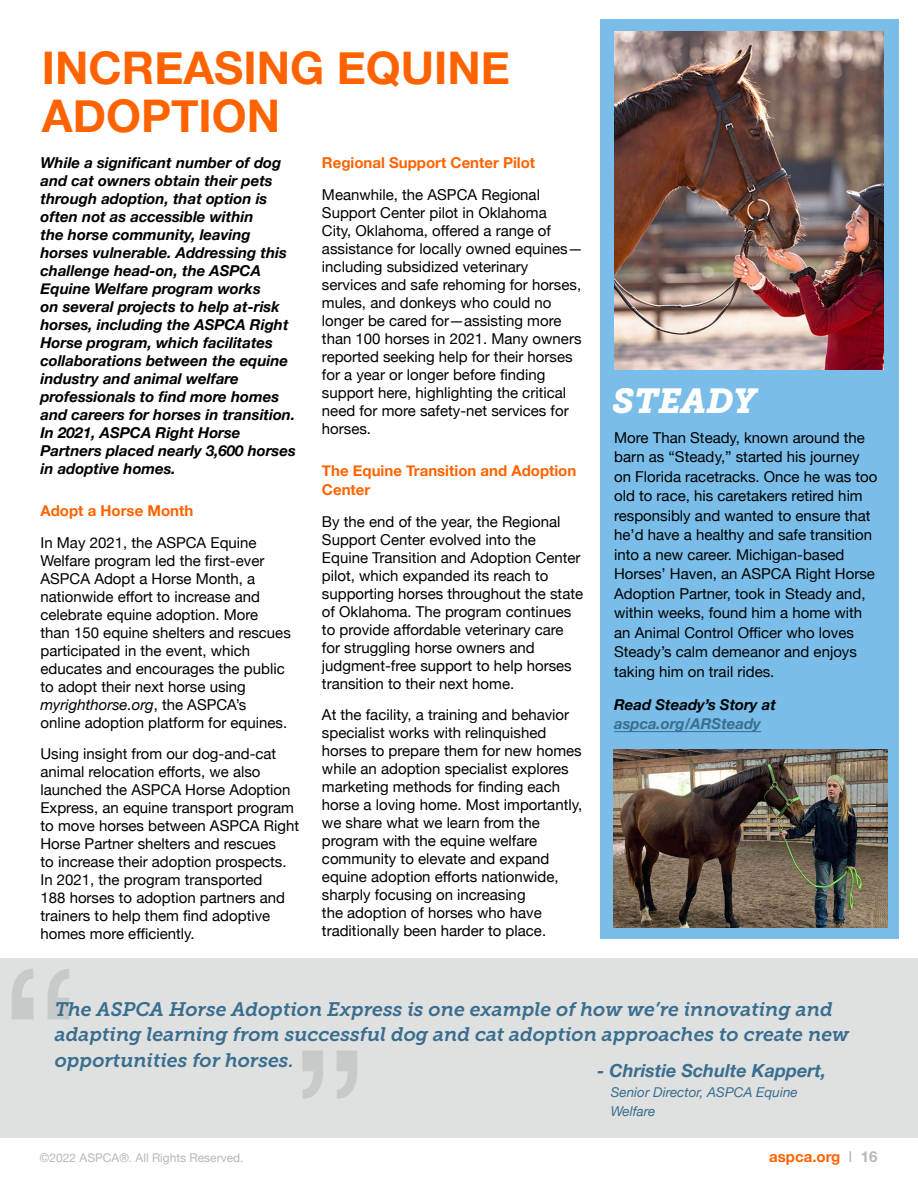
<style>
.page{position:relative;width:918px;height:1188px;background:#fff}
.page>*{position:absolute;margin:0;border:0;box-sizing:border-box;transform-origin:0 0}
.t1{font:700 45px/48px "Helvetica Neue";color:#ff6300}
.t2{font:italic 34.5px "Museo Slab 900";color:#fff}
.t3{font:italic 19.5px/25.5px "Museo Slab 700";color:#396e8f}
.t4{font:italic 700 18px "Helvetica Neue";color:#396e8f}
.t5{font:15px/18px "Helvetica Neue";color:#000}
.t6{font:italic 700 15px/18px "Helvetica Neue";color:#000}
.t7{font:700 15px/19.5px "Helvetica Neue";color:#ff6300}
.t8{font:italic 700 15px "Helvetica Neue";color:#396e8f}
.t9{font:italic 13.5px/19.5px "Helvetica Neue";color:#396e8f}
.t10{font:12px "Helvetica Neue";color:#b6b8b9}
.s1{font-style:italic}
.s2{font-weight:400;color:#b6b8b9}
.s3{color:#b6b8b9}
</style>
<div class="page">
<div style="left:600px;top:19px;width:298px;height:920px;background:#79bde8"></div>
<img style="left:614px;top:32px;width:270px;height:338px">
<hr style="left:614px;top:731px;width:147px;height:1px;background:#396e8f">
<img style="left:613px;top:750px;width:274px;height:177px">
<div style="left:0;top:958px;width:918px;height:179px;background:#dfe0e0"></div>
<svg style="left:302px;top:1051px;width:55px;height:48px"></svg>
<svg style="left:12px;top:969px;width:57px;height:51px"></svg>
<h1 class="t1" style="left:42px;top:46px;width:470px">INCREASING EQUINE<br>ADOPTION</h1>
<p class="t6" style="left:40px;top:154px;width:257px">While a significant number of dog and cat owners obtain their pets through adoption, that option is often not as accessible within<br>the horse community, leaving horses vulnerable. Addressing this challenge head-on, the ASPCA<br>Equine Welfare program works<br>on several projects to help at-risk horses, including the ASPCA Right<br>Horse program, which facilitates collaborations between the equine industry and animal welfare professionals to find more homes and careers for horses in transition.<br>In 2021, ASPCA Right Horse<br>Partners placed nearly 3,600 horses in adoptive homes.</p>
<p class="t7" style="left:40px;top:501px;width:154px">Adopt a Horse Month</p>
<p class="t5" style="left:40px;top:534px;width:252px">In May 2021, the ASPCA Equine Welfare program led the first-ever ASPCA Adopt a Horse Month, a nationwide effort to increase and celebrate equine adoption. More than 150 equine shelters and rescues participated in the event, which educates and encourages the public to adopt their next horse using <span class="s1">myrighthorse.org</span>, the ASPCA’s<br>online adoption platform for equines.</p>
<p class="t5" style="left:40px;top:746px;width:260px">Using insight from our dog-and-cat animal relocation efforts, we also launched the ASPCA Horse Adoption Express, an equine transport program to move horses between ASPCA Right Horse Partner shelters and rescues<br>to increase their adoption prospects.<br>In 2021, the program transported<br>188 horses to adoption partners and trainers to help them find adoptive homes more efficiently.</p>
<p class="t7" style="left:322px;top:153px;width:215px">Regional Support Center Pilot</p>
<p class="t5" style="left:322px;top:186px;width:262px">Meanwhile, the ASPCA Regional Support Center pilot in Oklahoma<br>City, Oklahoma, offered a range of assistance for locally owned equines— including subsidized veterinary services and safe rehoming for horses, mules, and donkeys who could no longer be cared for—assisting more than 100 horses in 2021. Many owners reported seeking help for their horses for a year or longer before finding support here, highlighting the critical need for more safety-net services for horses.</p>
<p class="t7" style="left:322px;top:461px;width:256px">The Equine Transition and Adoption<br>Center</p>
<p class="t5" style="left:322px;top:513px;width:263px">By the end of the year, the Regional Support Center evolved into the Equine Transition and Adoption Center pilot, which expanded its reach to supporting horses throughout the state of Oklahoma. The program continues to provide affordable veterinary care for struggling horse owners and judgment-free support to help horses transition to their next home.</p>
<p class="t5" style="left:322px;top:707px;width:262px">At the facility, a training and behavior specialist works with relinquished horses to prepare them for new homes while an adoption specialist explores marketing methods for finding each horse a loving home. Most importantly, we share what we learn from the program with the equine welfare community to elevate and expand equine adoption efforts nationwide, sharply focusing on increasing<br>the adoption of horses who have traditionally been harder to place.</p>
<h2 class="t2" style="left:613px;top:381px;width:145px">STEADY</h2>
<p class="t5" style="left:614px;top:428px;width:265px;line-height:19.5px">More Than Steady, known around the barn as “Steady,” started his journey on Florida racetracks. Once he was too old to race, his caretakers retired him responsibly and wanted to ensure that he’d have a healthy and safe transition into a new career. Michigan-based Horses’ Haven, an ASPCA Right Horse Adoption Partner, took in Steady and, within weeks, found him a home with an Animal Control Officer who loves Steady’s calm demeanor and enjoys taking him on trail rides.</p>
<p class="t6" style="left:614px;top:696px;width:163px">Read Steady’s Story at</p>
<p class="t8" style="left:614px;top:712px;width:148px">aspca.org/ARSteady</p>
<h3 class="t3" style="left:55px;top:997px;width:796px">The ASPCA Horse Adoption Express is one example of how we’re innovating and adapting learning from successful dog and cat adoption approaches to create new opportunities for horses.</h3>
<p class="t4" style="left:597px;top:1056px;width:230px">- Christie Schulte Kappert,</p>
<p class="t9" style="left:611px;top:1083px;width:189px">Senior Director, ASPCA Equine<br>Welfare</p>
<p class="t10" style="left:40px;top:1149px;width:205px">©2022 ASPCA®. All Rights Reserved.</p>
<p class="t7" style="left:769px;top:1147px;width:110px">aspca.org <span class="s2">I</span> <span class="s3">16</span></p>
</div>
